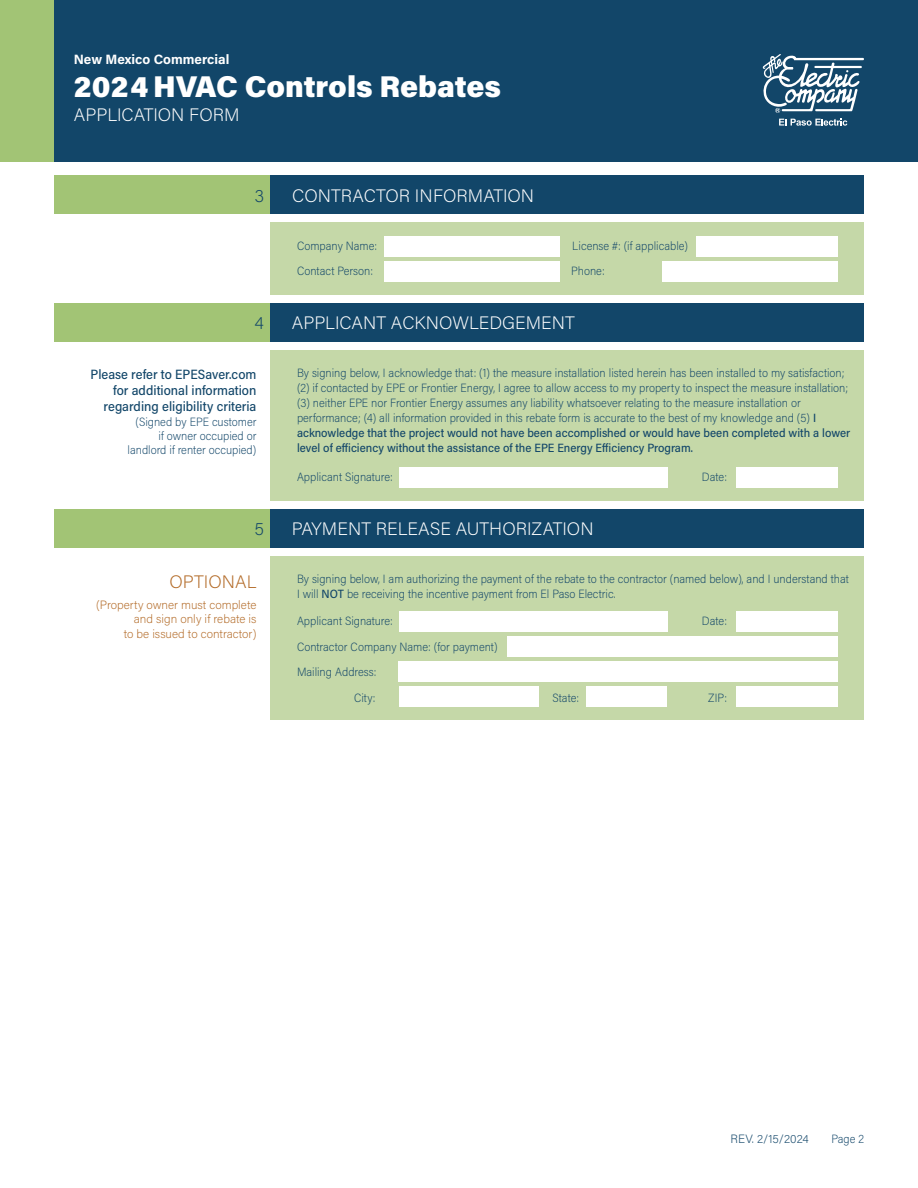
<style>
.page{position:relative;width:918px;height:1188px;background:#fff}
.page>*{position:absolute;margin:0;border:0;box-sizing:border-box;transform-origin:0 0}
.Application_Title{font:900 30px "Acumin Pro";color:#fff}
.Main_Section_-_Title{font:200 18px "Acumin Pro";color:#fff}
.t1{font:200 18px "Acumin Pro";color:#b36b28}
.Main_Section_-_Title-2{font:200 18px "Acumin Pro";color:#124669}
.Left_Panel_-_Description{font:500 13.5px/16.2px "Acumin Pro Semi Cond";color:#124669;text-align:right}
.t2{font:700 13.5px "Acumin Pro";color:#fff}
.Left_Panel_-_Description-2{font:200 12px/15px "Acumin Pro Semi Cond";color:#124669}
.Form_Paragraph{font:200 12px "Acumin Pro Semi Cond";color:#124669}
.t3{font:200 12px/14.4px "Acumin Pro";color:#b36b28;text-align:right}
.t4{font:200 12px "Acumin Pro";letter-spacing:.005em;color:#124669}
.s1{font-weight:500}
</style>
<div class="page">
<div style="left:0;top:0;width:54px;height:162px;background:#a2c475"></div>
<div style="left:54px;top:0;width:864px;height:162px;background:#124669"></div>
<svg style="left:779px;top:119px;width:68px;height:7px"></svg>
<svg style="left:763px;top:54px;width:101px;height:59px"></svg>
<div style="left:54px;top:176px;width:216px;height:38px;background:#a2c475"></div>
<div style="left:270px;top:176px;width:594px;height:38px;background:#124669"></div>
<div style="left:270px;top:223px;width:594px;height:72px;background:#c5d8a8"></div>
<div style="left:384px;top:236px;width:175px;height:20px;background:#fff"></div>
<div style="left:696px;top:236px;width:142px;height:20px;background:#fff"></div>
<div style="left:384px;top:261px;width:175px;height:21px;background:#fff"></div>
<div style="left:663px;top:261px;width:175px;height:21px;background:#fff"></div>
<div style="left:54px;top:303px;width:216px;height:39px;background:#a2c475"></div>
<div style="left:270px;top:303px;width:594px;height:39px;background:#124669"></div>
<div style="left:270px;top:351px;width:594px;height:150px;background:#c5d8a8"></div>
<div style="left:399px;top:468px;width:268px;height:20px;background:#fff"></div>
<div style="left:737px;top:468px;width:101px;height:20px;background:#fff"></div>
<div style="left:54px;top:509px;width:216px;height:39px;background:#a2c475"></div>
<div style="left:270px;top:509px;width:594px;height:39px;background:#124669"></div>
<div style="left:270px;top:557px;width:594px;height:163px;background:#c5d8a8"></div>
<div style="left:399px;top:611px;width:268px;height:20px;background:#fff"></div>
<div style="left:737px;top:611px;width:101px;height:20px;background:#fff"></div>
<div style="left:507px;top:636px;width:331px;height:20px;background:#fff"></div>
<div style="left:399px;top:661px;width:439px;height:21px;background:#fff"></div>
<div style="left:399px;top:687px;width:139px;height:20px;background:#fff"></div>
<div style="left:586px;top:687px;width:81px;height:20px;background:#fff"></div>
<div style="left:737px;top:687px;width:101px;height:20px;background:#fff"></div>
<p class="t2" style="left:74px;top:50px;width:157px">New Mexico Commercial</p>
<p class="Application_Title" style="left:74px;top:65px;width:429px">2024 HVAC Controls Rebates</p>
<h2 class="Main_Section_-_Title" style="left:74px;top:102px;width:167px">APPLICATION FORM</h2>
<p class="Main_Section_-_Title-2" style="left:254px;top:183px;width:11px">3</p>
<p class="Main_Section_-_Title" style="left:292px;top:183px;width:244px">CONTRACTOR INFORMATION</p>
<p class="Form_Paragraph" style="left:297px;top:237px;width:82px">Company Name:</p>
<p class="Form_Paragraph" style="left:572px;top:237px;width:117px">License #: (if applicable)</p>
<p class="Form_Paragraph" style="left:297px;top:263px;width:78px">Contact Person:</p>
<p class="Form_Paragraph" style="left:571px;top:263px;width:35px">Phone:</p>
<p class="Main_Section_-_Title-2" style="left:254px;top:311px;width:11px">4</p>
<p class="Main_Section_-_Title" style="left:292px;top:311px;width:285px">APPLICANT ACKNOWLEDGEMENT</p>
<p class="Left_Panel_-_Description-2" style="left:297px;top:365px;width:555px">By signing below, I acknowledge that: (1) the measure installation listed herein has been installed to my satisfaction; (2) if contacted by EPE or Frontier Energy, I agree to allow access to my property to inspect the measure installation; (3) neither EPE nor Frontier Energy assumes any liability whatsoever relating to the measure installation or performance; (4) all information provided in this rebate form is accurate to the best of my knowledge and (5) <span class="s1">I acknowledge that the project would not have been accomplished or would have been completed with a lower level of efficiency without the assistance of the EPE Energy Efficiency Program.</span></p>
<p class="Form_Paragraph" style="left:297px;top:468px;width:97px">Applicant Signature:</p>
<p class="Form_Paragraph" style="left:702px;top:468px;width:27px">Date:</p>
<p class="Left_Panel_-_Description" style="left:91px;top:365px;width:167px">Please refer to EPESaver.com for additional information regarding eligibility criteria</p>
<p class="Left_Panel_-_Description-2" style="left:128px;top:414px;width:130px;line-height:14.4px;text-align:right">(Signed by EPE customer if owner occupied or landlord if renter occupied)</p>
<p class="Main_Section_-_Title-2" style="left:254px;top:517px;width:11px">5</p>
<p class="Main_Section_-_Title" style="left:292px;top:517px;width:303px">PAYMENT RELEASE AUTHORIZATION</p>
<p class="Left_Panel_-_Description-2" style="left:297px;top:571px;width:553px">By signing below, I am authorizing the payment of the rebate to the contractor (named below), and I understand that</p>
<p class="Left_Panel_-_Description-2" style="left:297px;top:586px;width:320px">I will <span class="s1">NOT</span> be receiving the incentive payment from El Paso Electric.</p>
<p class="t1" style="left:170px;top:569px;width:88px">OPTIONAL</p>
<p class="t3" style="left:96px;top:597px;width:162px">(Property owner must complete and sign only if rebate is<br>to be issued to contractor)</p>
<p class="Form_Paragraph" style="left:297px;top:613px;width:97px">Applicant Signature:</p>
<p class="Form_Paragraph" style="left:702px;top:613px;width:27px">Date:</p>
<p class="Form_Paragraph" style="left:297px;top:639px;width:202px">Contractor Company Name: (for payment)</p>
<p class="Form_Paragraph" style="left:297px;top:664px;width:81px">Mailing Address:</p>
<p class="Form_Paragraph" style="left:354px;top:690px;width:23px">City:</p>
<p class="Form_Paragraph" style="left:553px;top:690px;width:28px">State:</p>
<p class="Form_Paragraph" style="left:708px;top:690px;width:20px">ZIP:</p>
<p class="t4" style="left:730px;top:1130px;width:80px">REV. 2/15/2024</p>
<p class="Left_Panel_-_Description-2" style="left:831px;top:1131px;width:34px">Page 2</p>
</div>
